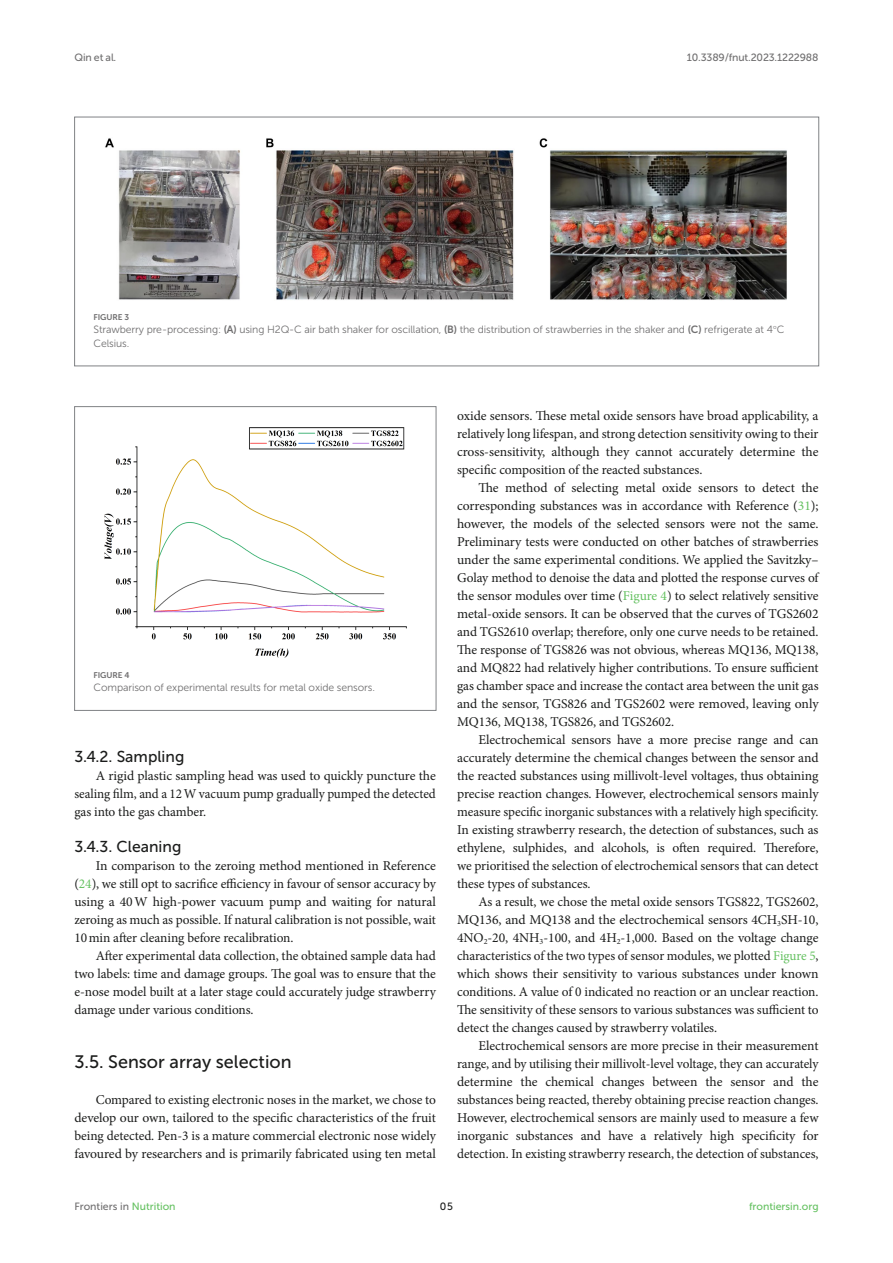
<style>
.page{position:relative;width:893px;height:1263px;background:#fff}
.page>*{position:absolute;margin:0;border:0;box-sizing:border-box;transform-origin:0 0}
.HEAD_2{font:18px "Museo Sans 500";color:#1b1c1b}
.HEAD_3{font:15.75px "Museo Sans 500";color:#1b1c1b}
.TEXT{font:13.5px/18px "Minion Pro";letter-spacing:-.005em;color:#1b1c1b;text-align:justify}
.TEXT_FLUSH{font:13.5px/18px "Minion Pro";letter-spacing:-.005em;color:#1b1c1b;text-align:justify}
.FIG_LEG{font:10.5px/13.5px "Museo Sans 300";letter-spacing:-.01em;color:#706f70}
.t1{font:10.5px "Museo Sans 500";letter-spacing:-.015em;color:#706f70}
.t2{font:10.5px "Museo Sans 500";color:#65c161}
.t3{font:10.5px "Museo Sans 500";color:#1b1c1b}
.FIG_HD{font:8.25px "Museo Sans 700";letter-spacing:-.01em;color:#706f70}
.s1{font-family:"Museo Sans 700"}
.s2{font-family:"STIX"}
.s3{color:#65c161}
</style>
<div class="page">
<img style="left:105px;top:138px;width:682px;height:162px">
<div style="left:74px;top:117px;width:745px;height:249px;border:1px solid #808285"></div>
<img style="left:104px;top:427px;width:303px;height:231px">
<div style="left:74px;top:406px;width:362px;height:305px;border:1px solid #808285"></div>
<p class="t1" style="left:74px;top:51px;width:43px">Qin et al.</p>
<p class="t1" style="left:687px;top:51px;width:133px">10.3389/fnut.2023.1222988</p>
<p class="FIG_HD" style="left:94px;top:313px;width:37px">FIGURE 3</p>
<p class="FIG_LEG" style="left:94px;top:323px;width:692px">Strawberry pre-processing: <span class="s1">(A)</span> using H2Q-C air bath shaker for oscillation, <span class="s1">(B)</span> the distribution of strawberries in the shaker and <span class="s1">(C)</span> refrigerate at 4<span class="s2">°</span>C<br>Celsius.</p>
<p class="FIG_HD" style="left:94px;top:670px;width:37px">FIGURE 4</p>
<p class="FIG_LEG" style="left:94px;top:681px;width:283px">Comparison of experimental results for metal oxide sensors.</p>
<p class="HEAD_3" style="left:74px;top:748px;width:111px">3.4.2. Sampling</p>
<p class="TEXT_FLUSH" style="left:74px;top:767px;width:363px;text-indent:21px">A rigid plastic sampling head was used to quickly puncture the sealing film, and a 12W vacuum pump gradually pumped the detected gas into the gas chamber.</p>
<p class="HEAD_3" style="left:74px;top:838px;width:108px">3.4.3. Cleaning</p>
<p class="TEXT_FLUSH" style="left:74px;top:857px;width:363px;text-indent:21px">In comparison to the zeroing method mentioned in Reference (<span class="s3">24</span>), we still opt to sacrifice efficiency in favour of sensor accuracy by using a 40W high-power vacuum pump and waiting for natural zeroing as much as possible. If natural calibration is not possible, wait 10min after cleaning before recalibration.</p>
<p class="TEXT" style="left:74px;top:947px;width:363px;text-indent:21px">After experimental data collection, the obtained sample data had two labels: time and damage groups. The goal was to ensure that the e-nose model built at a later stage could accurately judge strawberry damage under various conditions.</p>
<p class="HEAD_2" style="left:74px;top:1052px;width:219px">3.5. Sensor array selection</p>
<p class="TEXT_FLUSH" style="left:74px;top:1091px;width:363px;text-indent:21px">Compared to existing electronic noses in the market, we chose to develop our own, tailored to the specific characteristics of the fruit being detected. Pen-3 is a mature commercial electronic nose widely favoured by researchers and is primarily fabricated using ten metal</p>
<p class="TEXT_FLUSH" style="left:457px;top:407px;width:363px">oxide sensors. These metal oxide sensors have broad applicability, a relatively long lifespan, and strong detection sensitivity owing to their cross-sensitivity, although they cannot accurately determine the specific composition of the reacted substances.</p>
<p class="TEXT" style="left:457px;top:479px;width:363px;text-indent:21px">The method of selecting metal oxide sensors to detect the corresponding substances was in accordance with Reference (<span class="s3">31</span>); however, the models of the selected sensors were not the same.<br>Preliminary tests were conducted on other batches of strawberries under the same experimental conditions. We applied the Savitzky– Golay method to denoise the data and plotted the response curves of the sensor modules over time (<span class="s3">Figure 4</span>) to select relatively sensitive metal-oxide sensors. It can be observed that the curves of TGS2602 and TGS2610 overlap; therefore, only one curve needs to be retained.<br>The response of TGS826 was not obvious, whereas MQ136, MQ138, and MQ822 had relatively higher contributions. To ensure sufficient gas chamber space and increase the contact area between the unit gas and the sensor, TGS826 and TGS2602 were removed, leaving only MQ136, MQ138, TGS826, and TGS2602.</p>
<p class="TEXT" style="left:457px;top:731px;width:363px;text-indent:21px">Electrochemical sensors have a more precise range and can accurately determine the chemical changes between the sensor and the reacted substances using millivolt-level voltages, thus obtaining precise reaction changes. However, electrochemical sensors mainly measure specific inorganic substances with a relatively high specificity.<br>In existing strawberry research, the detection of substances, such as ethylene, sulphides, and alcohols, is often required. Therefore, we prioritised the selection of electrochemical sensors that can detect these types of substances.</p>
<p class="TEXT" style="left:457px;top:893px;width:363px;text-indent:21px">As a result, we chose the metal oxide sensors TGS822, TGS2602, MQ136, and MQ138 and the electrochemical sensors 4CH<sub>3</sub>SH-10, 4NO<sub>2</sub>-20, 4NH<sub>3</sub>-100, and 4H<sub>2</sub>-1,000. Based on the voltage change characteristics of the two types of sensor modules, we plotted <span class="s3">Figure 5</span>, which shows their sensitivity to various substances under known conditions. A value of 0 indicated no reaction or an unclear reaction.<br>The sensitivity of these sensors to various substances was sufficient to detect the changes caused by strawberry volatiles.</p>
<p class="TEXT" style="left:457px;top:1037px;width:363px;text-indent:21px">Electrochemical sensors are more precise in their measurement range, and by utilising their millivolt-level voltage, they can accurately determine the chemical changes between the sensor and the substances being reacted, thereby obtaining precise reaction changes.<br>However, electrochemical sensors are mainly used to measure a few inorganic substances and have a relatively high specificity for detection. In existing strawberry research, the detection of substances,</p>
<p class="t1" style="left:74px;top:1200px;width:103px">Frontiers in <span class="s3">Nutrition</span></p>
<p class="t3" style="left:440px;top:1200px;width:14px">05</p>
<p class="t2" style="left:749px;top:1200px;width:71px">frontiersin.org</p>
</div>
